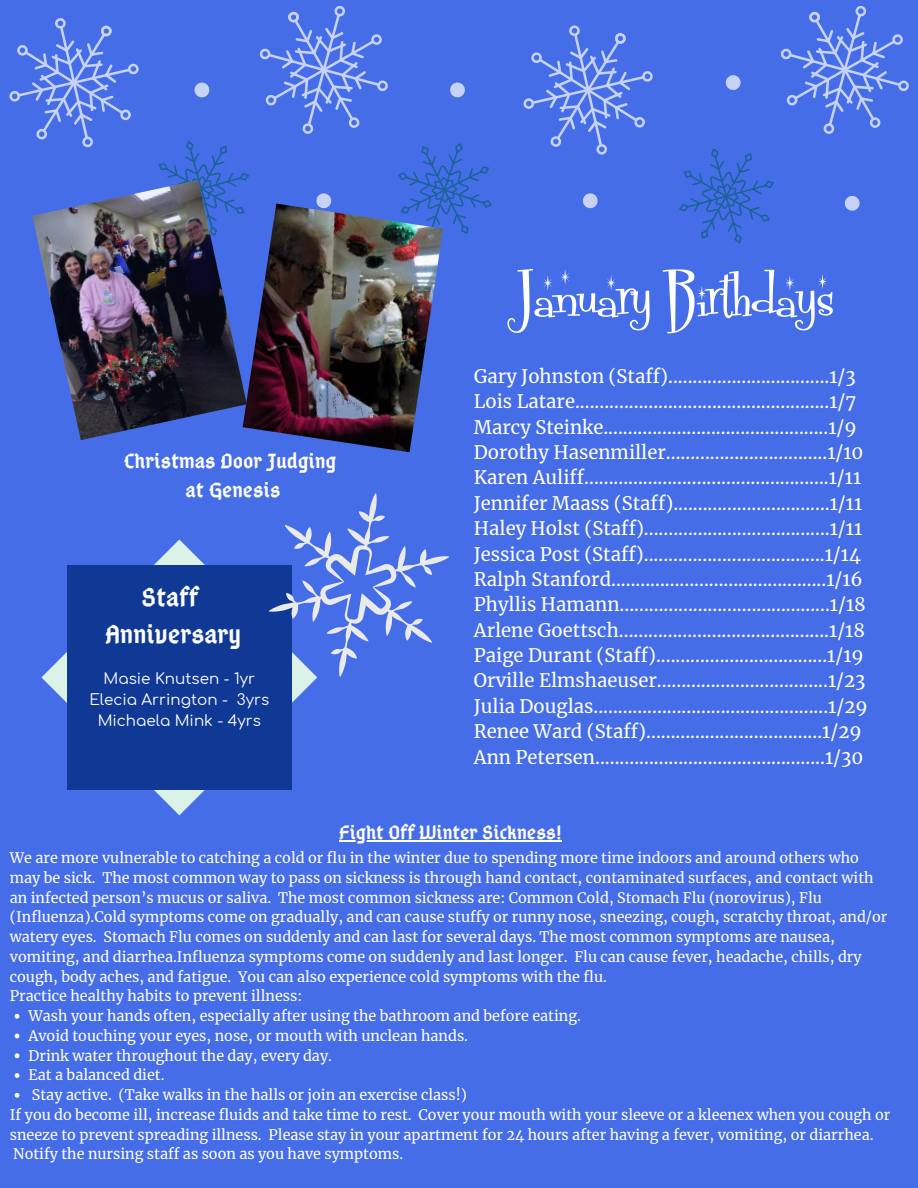
<style>
.page{position:relative;width:918px;height:1188px;background:#466de8}
.page>*{position:absolute;margin:0;border:0;box-sizing:border-box;transform-origin:0 0}
.t1{font:65.85px "Fontdinerdotcom Sparkly";color:#fff}
.t2{font:27.15px/37.3px "Abibas";color:#fff;text-align:center}
.t3{font:21.75px/29.8px "Abibas";color:#fff;text-align:center}
.t4{font:20.4px "Abibas";color:#fff}
.t5{font:18.45px/25.3px "Merriweather";color:#fff}
.t6{font:15.15px/20.9px "Comfortaa";color:#fff;text-align:center}
.t7{font:14.4px/19.8px "Merriweather";color:#fff}
</style>
<div class="page">
<svg style="left:158px;top:141px;width:91px;height:39px"></svg>
<svg style="left:9px;top:18px;width:130px;height:129px"></svg>
<svg style="left:260px;top:6px;width:128px;height:128px"></svg>
<svg style="left:398px;top:143px;width:94px;height:91px"></svg>
<svg style="left:195px;top:83px;width:14px;height:14px"></svg>
<svg style="left:523px;top:25px;width:130px;height:130px"></svg>
<svg style="left:781px;top:6px;width:128px;height:128px"></svg>
<svg style="left:679px;top:148px;width:95px;height:96px"></svg>
<svg style="left:316px;top:193px;width:15px;height:11px"></svg>
<svg style="left:450px;top:83px;width:15px;height:14px"></svg>
<svg style="left:583px;top:193px;width:15px;height:15px"></svg>
<svg style="left:726px;top:75px;width:15px;height:15px"></svg>
<svg style="left:845px;top:196px;width:15px;height:15px"></svg>
<img style="left:32px;top:180px;width:214px;height:260px">
<img style="left:243px;top:204px;width:200px;height:248px">
<svg style="left:15px;top:1014px;width:4px;height:5px"></svg>
<svg style="left:15px;top:1034px;width:4px;height:4px"></svg>
<svg style="left:15px;top:1053px;width:4px;height:5px"></svg>
<svg style="left:15px;top:1073px;width:4px;height:5px"></svg>
<svg style="left:15px;top:1093px;width:4px;height:5px"></svg>
<hr style="left:339px;top:840px;width:223px;height:2px;background:#fff">
<svg style="left:41px;top:540px;width:276px;height:275px"></svg>
<div style="left:67px;top:565px;width:225px;height:225px;background:#103996"></div>
<svg style="left:269px;top:493px;width:180px;height:184px"></svg>
<h3 class="t3" style="left:124px;top:445px;width:214px">Christmas Door Judging at Genesis</h3>
<h2 class="t2" style="left:106px;top:577px;width:137px">Staff<br>Anniversary</h2>
<p class="t6" style="left:89px;top:666px;width:181px">Masie Knutsen - 1yr<br>Elecia Arrington - 3yrs<br>Michaela Mink - 4yrs</p>
<h1 class="t1" style="left:509px;top:252px;width:326px">January Birthdays</h1>
<p class="t5" style="left:474px;top:363px;width:395px">Gary Johnston (Staff).................................1/3<br>Lois Latare....................................................1/7<br>Marcy Steinke..............................................1/9<br>Dorothy Hasenmiller.................................1/10<br>Karen Auliff..................................................1/11<br>Jennifer Maass (Staff)................................1/11<br>Haley Holst (Staff)......................................1/11<br>Jessica Post (Staff).....................................1/14<br>Ralph Stanford............................................1/16<br>Phyllis Hamann...........................................1/18<br>Arlene Goettsch...........................................1/18<br>Paige Durant (Staff)...................................1/19<br>Orville Elmshaeuser...................................1/23<br>Julia Douglas................................................1/29<br>Renee Ward (Staff)....................................1/29<br>Ann Petersen...............................................1/30</p>
<h3 class="t4" style="left:339px;top:820px;width:224px">Fight Off Winter Sickness!</h3>
<p class="t7" style="left:10px;top:847px;width:879px">We are more vulnerable to catching a cold or flu in the winter due to spending more time indoors and around others who may be sick. The most common way to pass on sickness is through hand contact, contaminated surfaces, and contact with an infected person’s mucus or saliva. The most common sickness are: Common Cold, Stomach Flu (norovirus), Flu (Influenza).Cold symptoms come on gradually, and can cause stuffy or runny nose, sneezing, cough, scratchy throat, and/or watery eyes. Stomach Flu comes on suddenly and can last for several days. The most common symptoms are nausea, vomiting, and diarrhea.Influenza symptoms come on suddenly and last longer. Flu can cause fever, headache, chills, dry cough, body aches, and fatigue. You can also experience cold symptoms with the flu.<br>Practice healthy habits to prevent illness:</p>
<p class="t7" style="left:29px;top:1006px;width:554px">Wash your hands often, especially after using the bathroom and before eating.<br>Avoid touching your eyes, nose, or mouth with unclean hands.<br>Drink water throughout the day, every day.<br>Eat a balanced diet.<br>Stay active. (Take walks in the halls or join an exercise class!)</p>
<p class="t7" style="left:10px;top:1104px;width:882px">If you do become ill, increase fluids and take time to rest. Cover your mouth with your sleeve or a kleenex when you cough or sneeze to prevent spreading illness. Please stay in your apartment for 24 hours after having a fever, vomiting, or diarrhea.<br>Notify the nursing staff as soon as you have symptoms.</p>
</div>
